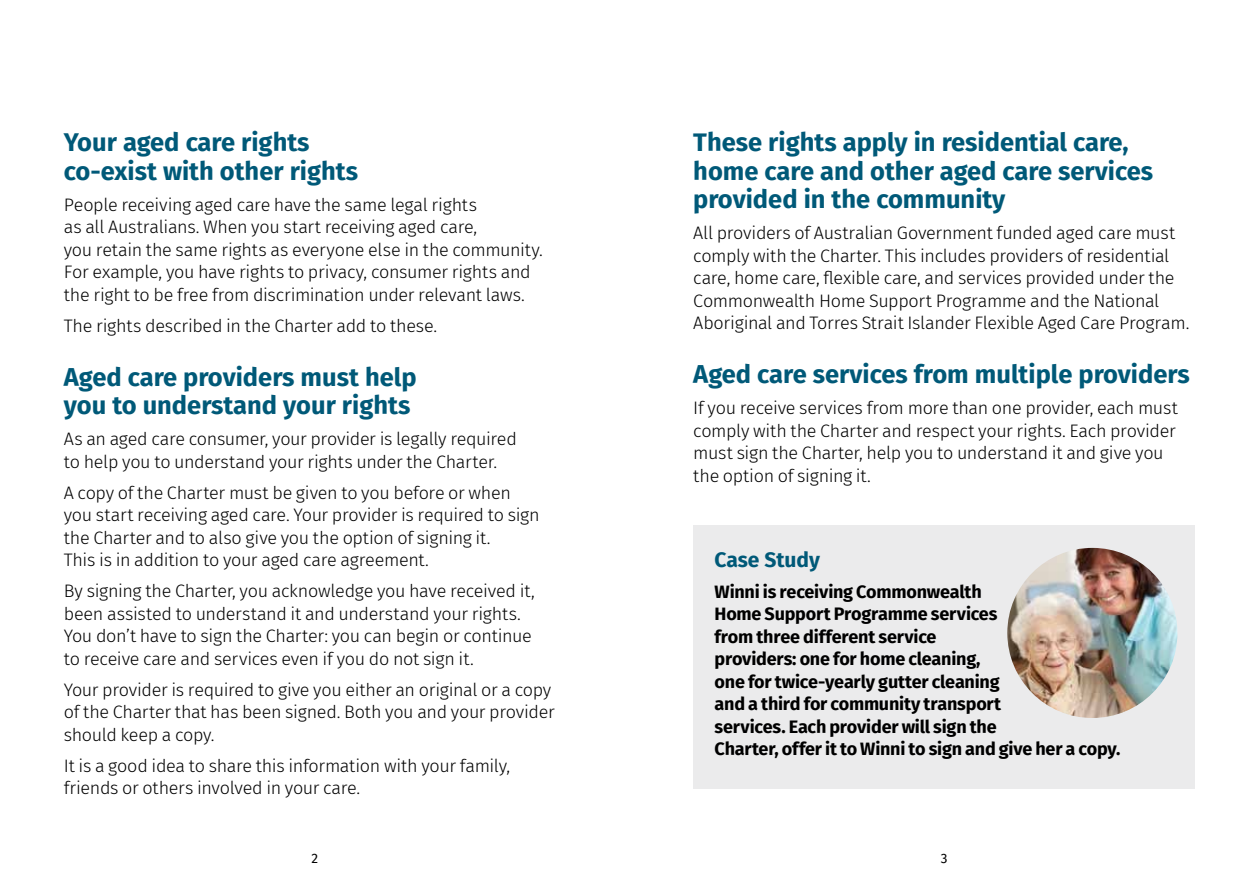
<style>
.page{position:relative;width:1259px;height:893px;background:#fff}
.page>*{position:absolute;margin:0;border:0;box-sizing:border-box;transform-origin:0 0}
.t1{font:700 25.5px/28.5px "Fira Sans";color:#005978}
.t2{font:700 21px "Fira Sans";color:#005978}
.t3{font:300 18px/22.5px "Fira Sans";letter-spacing:-.02em;color:#000}
.t4{font:700 18px/22.5px "Fira Sans";letter-spacing:-.01em;color:#000}
.t5{font:13.5px "Fira Sans";color:#000}
</style>
<div class="page">
<div style="left:693px;top:525px;width:502px;height:263px;background:#ebebec"></div>
<img style="left:1007px;top:548px;width:170px;height:170px;border-radius:85px">
<h1 class="t1" style="left:64px;top:126px;width:296px">Your aged care rights co-exist with other rights</h1>
<p class="t3" style="left:64px;top:193px;width:480px">People receiving aged care have the same legal rights<br>as all Australians. When you start receiving aged care,<br>you retain the same rights as everyone else in the community.<br>For example, you have rights to privacy, consumer rights and the right to be free from discrimination under relevant laws.</p>
<p class="t3" style="left:64px;top:314px;width:375px">The rights described in the Charter add to these.</p>
<h1 class="t1" style="left:64px;top:361px;width:354px">Aged care providers must help you to understand your rights</h1>
<p class="t3" style="left:64px;top:428px;width:454px">As an aged care consumer, your provider is legally required to help you to understand your rights under the Charter.</p>
<p class="t3" style="left:64px;top:481px;width:477px">A copy of the Charter must be given to you before or when you start receiving aged care. Your provider is required to sign the Charter and to also give you the option of signing it.<br>This is in addition to your aged care agreement.</p>
<p class="t3" style="left:64px;top:580px;width:472px">By signing the Charter, you acknowledge you have received it, been assisted to understand it and understand your rights.<br>You don’t have to sign the Charter: you can begin or continue to receive care and services even if you do not sign it.</p>
<p class="t3" style="left:64px;top:678px;width:492px">Your provider is required to give you either an original or a copy of the Charter that has been signed. Both you and your provider should keep a copy.</p>
<p class="t3" style="left:64px;top:754px;width:448px">It is a good idea to share this information with your family, friends or others involved in your care.</p>
<h1 class="t1" style="left:693px;top:126px;width:461px">These rights apply in residential care, home care and other aged care services provided in the community</h1>
<p class="t3" style="left:693px;top:222px;width:497px">All providers of Australian Government funded aged care must comply with the Charter. This includes providers of residential care, home care, flexible care, and services provided under the Commonwealth Home Support Programme and the National Aboriginal and Torres Strait Islander Flexible Aged Care Program.</p>
<h1 class="t1" style="left:693px;top:358px;width:498px">Aged care services from multiple providers</h1>
<p class="t3" style="left:693px;top:397px;width:486px">If you receive services from more than one provider, each must comply with the Charter and respect your rights. Each provider must sign the Charter, help you to understand it and give you the option of signing it.</p>
<p class="t2" style="left:714px;top:542px;width:107px">Case Study</p>
<p class="t4" style="left:714px;top:579px;width:407px">Winni is receiving Commonwealth<br>Home Support Programme services<br>from three different service<br>providers: one for home cleaning,<br>one for twice-yearly gutter cleaning<br>and a third for community transport<br>services. Each provider will sign the<br>Charter, offer it to Winni to sign and give her a copy.</p>
<p class="t5" style="left:311px;top:848px;width:8px">2</p>
<p class="t5" style="left:940px;top:848px;width:8px">3</p>
</div>
